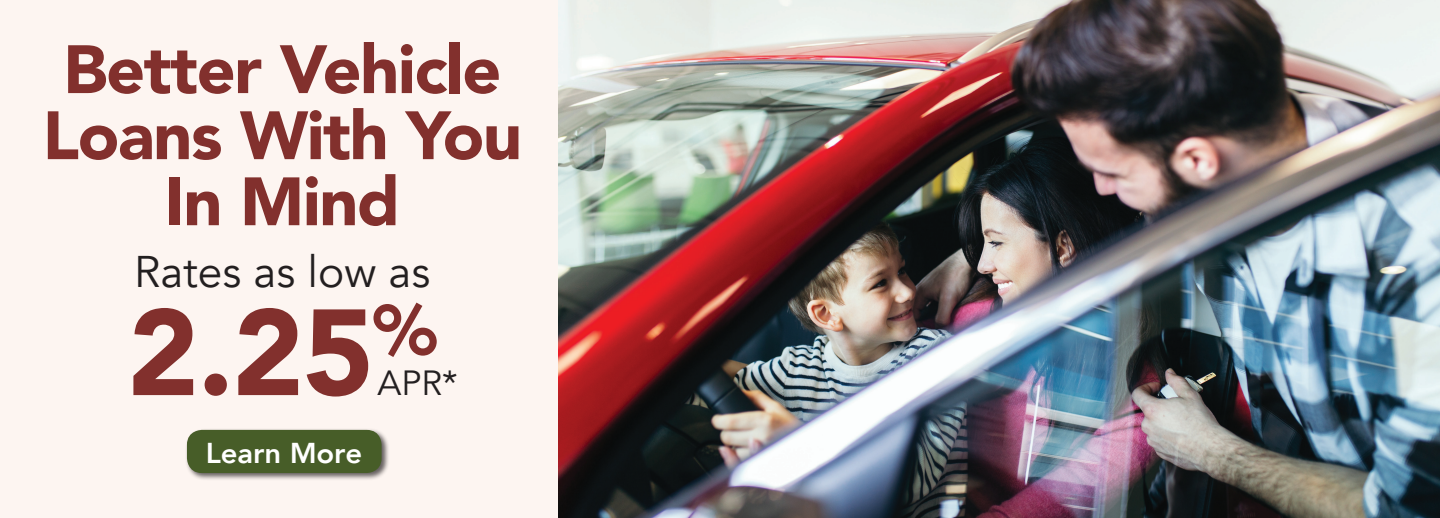
<style>
.page{position:relative;width:1440px;height:518px;background:#fff}
.page>*{position:absolute;margin:0;border:0;box-sizing:border-box;transform-origin:0 0}
.t1{font:900 120.9px "Avenir";color:#82302d}
.t2{font:900 67.5px/66px "Avenir";letter-spacing:-.02em;color:#82302d;text-align:center}
.t3{font:44.17px "Avenir";color:#231f20}
.t4{font:34.88px "Avenir";color:#231f20}
.t5{font:800 28.65px "Avenir";letter-spacing:-.005em;color:#fff}
</style>
<div class="page">
<div style="left:0;top:0;width:594px;height:518px;background:#fdf5f1"></div>
<img style="left:559px;top:0;width:881px;height:518px">
<div style="left:185px;top:428px;width:205px;height:53px;background:#231f20;opacity:.7"></div>
<div style="left:187px;top:429px;width:195px;height:44px;background:#475d28;border-radius:15px"></div>
<p class="t2" style="left:43px;top:35px;width:481px">Better Vehicle<br>Loans With You<br>In Mind</p>
<p class="t3" style="left:134px;top:245px;width:298px">Rates as low as</p>
<h1 class="t1" style="left:127px;top:249px;width:311px">2.25<sup>%</sup></h1>
<p class="t4" style="left:377px;top:362px;width:82px">APR*</p>
<p class="t5" style="left:206px;top:430px;width:158px">Learn More</p>
</div>
